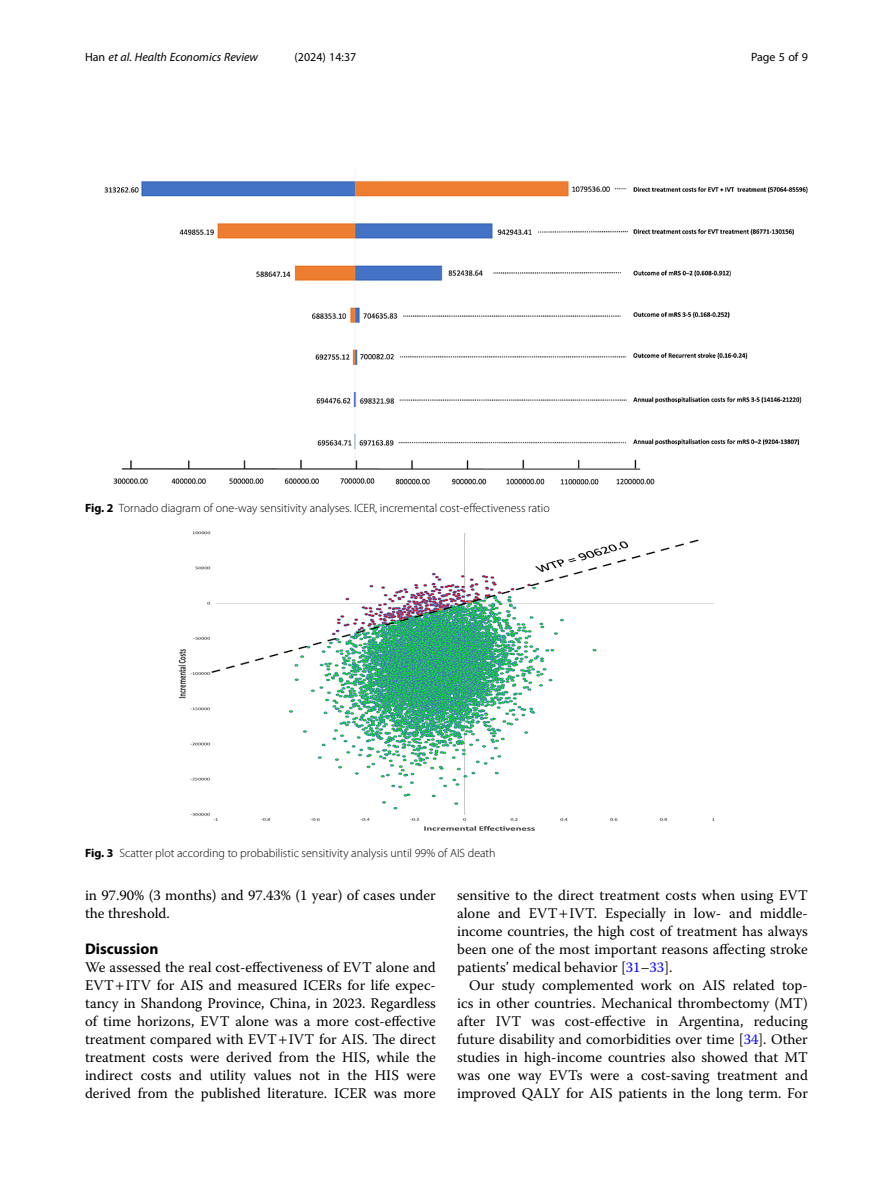
<style>
.page{position:relative;width:893px;height:1191px;background:#fff}
.page>*{position:absolute;margin:0;border:0;box-sizing:border-box;transform-origin:0 0}
.Head_1{font:700 15.45px "Myriad Pro";color:#000}
.Body_Text{font:14.7px/18px "Warnock Pro";color:#000;text-align:justify}
.Body_Text_Indent{font:14.7px/18px "Warnock Pro";color:#000}
.Figure_Caption{font:300 12px "Myriad Pro";color:#000}
.t1{font:italic 12px "Myriad Pro";color:#000}
.t2{font:12px "Myriad Pro";color:#000}
.s1{font-style:normal}
.s2{font-weight:700}
.s3{color:#00f}
</style>
<div class="page">
<img style="left:178px;top:531px;width:536px;height:299px">
<img style="left:85px;top:126px;width:723px;height:359px">
<p class="t1" style="left:85px;top:50px;width:174px"><span class="s1">Han</span> et al. Health Economics Review</p>
<p class="t2" style="left:294px;top:50px;width:63px">(2024) 14:37</p>
<p class="t2" style="left:751px;top:50px;width:58px">Page 5 of 9</p>
<p class="Figure_Caption" style="left:85px;top:501px;width:466px"><span class="s2">Fig. 2</span> Tornado diagram of one-way sensitivity analyses. ICER, incremental cost-effectiveness ratio</p>
<p class="Figure_Caption" style="left:85px;top:846px;width:412px"><span class="s2">Fig. 3</span> Scatter plot according to probabilistic sensitivity analysis until 99% of AIS death</p>
<p class="Body_Text_Indent" style="left:85px;top:886px;width:352px">in 97.90% (3 months) and 97.43% (1 year) of cases under the threshold.</p>
<p class="Head_1" style="left:85px;top:939px;width:75px">Discussion</p>
<p class="Body_Text" style="left:85px;top:958px;width:352px">We assessed the real cost-effectiveness of EVT alone and EVT ITV for AIS and measured ICERs for life expec&shy;tancy in Shandong Province, China, in 2023. Regardless of time horizons, EVT alone was a more cost-effective treatment compared with EVT IVT for AIS. The direct treatment costs were derived from the HIS, while the indirect costs and utility values not in the HIS were derived from the published literature. ICER was more</p>
<p class="Body_Text" style="left:457px;top:886px;width:352px">sensitive to the direct treatment costs when using EVT alone and EVT IVT. Especially in low- and middle&shy;income countries, the high cost of treatment has always been one of the most important reasons affecting stroke patients’ medical behavior [<span class="s3">31</span>–<span class="s3">33</span>].</p>
<p class="Body_Text_Indent" style="left:457px;top:976px;width:352px;text-align:justify;text-indent:12px">Our study complemented work on AIS related top&shy;ics in other countries. Mechanical thrombectomy (MT) after IVT was cost-effective in Argentina, reducing future disability and comorbidities over time [<span class="s3">34</span>]. Other studies in high-income countries also showed that MT was one way EVTs were a cost-saving treatment and improved QALY for AIS patients in the long term. For</p>
</div>
